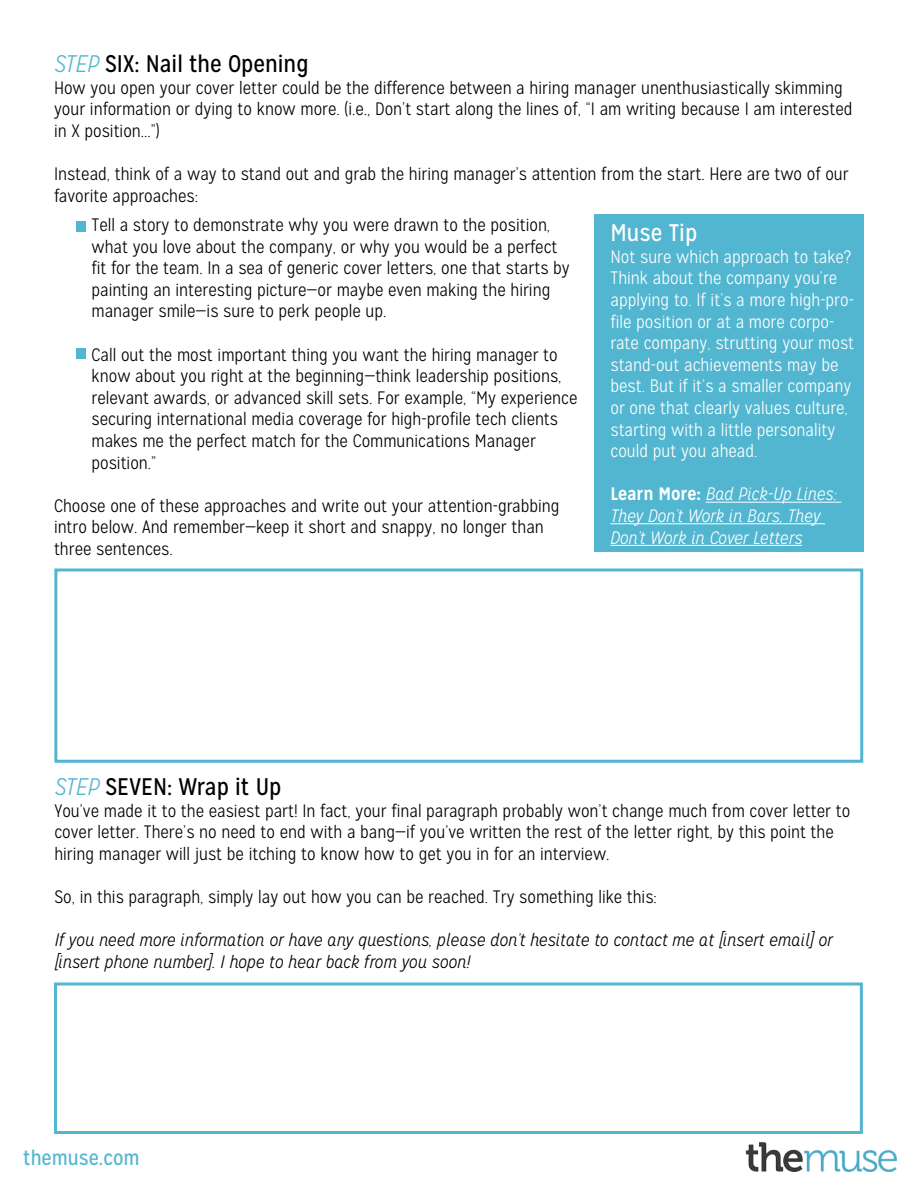
<style>
.page{position:relative;width:918px;height:1188px;background:#fff}
.page>*{position:absolute;margin:0;border:0;box-sizing:border-box;transform-origin:0 0}
.t1{font:24px "Mission Gothic";color:#000}
.t2{font:24px "Mission Gothic";color:#fff}
.t3{font:21px "Mission Gothic";color:#53b6d0}
.t4{font:300 18px/21.6px "Mission Gothic";color:#000}
.t5{font:300 18px/21.6px "Mission Gothic";color:#fff}
.t6{font:italic 300 18px/21.6px "Mission Gothic";color:#000}
.t7{font:italic 300 18px/21.6px "Mission Gothic";color:#fff}
.s1{font-weight:300;font-style:italic;color:#53b6d0}
.s2{font-weight:700;font-style:normal}
</style>
<div class="page">
<div style="left:594px;top:214px;width:269px;height:338px;background:#53b6d0"></div>
<hr style="left:706px;top:502px;width:135px;height:1px;background:#fff">
<hr style="left:610px;top:523px;width:215px;height:1px;background:#fff">
<hr style="left:610px;top:545px;width:192px;height:1px;background:#fff">
<div style="left:76px;top:348px;width:10px;height:10px;background:#53b6d0"></div>
<div style="left:76px;top:221px;width:10px;height:10px;background:#53b6d0"></div>
<img style="left:746px;top:1142px;width:150px;height:29px">
<div style="left:54px;top:568px;width:809px;height:195px;border:3px solid #53b6d0"></div>
<div style="left:54px;top:982px;width:809px;height:152px;border:3px solid #53b6d0"></div>
<h1 class="t1" style="left:54px;top:49px;width:256px"><span class="s1">STEP</span> SIX: Nail the Opening</h1>
<p class="t4" style="left:54px;top:77px;width:800px">How you open your cover letter could be the difference between a hiring manager unenthusiastically skimming your information or dying to know more. (i.e., Don’t start along the lines of, “I am writing because I am interested in X position...”)</p>
<p class="t4" style="left:54px;top:163px;width:796px">Instead, think of a way to stand out and grab the hiring manager’s attention from the start. Here are two of our favorite approaches:</p>
<p class="t4" style="left:92px;top:214px;width:480px">Tell a story to demonstrate why you were drawn to the position, what you love about the company, or why you would be a perfect fit for the team. In a sea of generic cover letters, one that starts by painting an interesting picture—or maybe even making the hiring manager smile—is sure to perk people up.</p>
<p class="t4" style="left:92px;top:344px;width:487px">Call out the most important thing you want the hiring manager to know about you right at the beginning—think leadership positions, relevant awards, or advanced skill sets. For example, “My experience securing international media coverage for high-profile tech clients makes me the perfect match for the Communications Manager position.”</p>
<p class="t4" style="left:54px;top:495px;width:507px">Choose one of these approaches and write out your attention-grabbing intro below. And remember—keep it short and snappy, no longer than three sentences.</p>
<h1 class="t2" style="left:610px;top:218px;width:88px">Muse Tip</h1>
<p class="t5" style="left:610px;top:246px;width:245px">Not sure which approach to take?<br>Think about the company you’re applying to. If it’s a more high-pro&shy;file position or at a more corpo&shy;rate company, strutting your most stand-out achievements may be best. But if it’s a smaller company or one that clearly values culture, starting with a little personality could put you ahead.</p>
<p class="t7" style="left:610px;top:484px;width:228px"><span class="s2">Learn More:</span> Bad Pick-Up Lines:<br>They Don’t Work in Bars, They<br>Don’t Work in Cover Letters</p>
<h1 class="t1" style="left:54px;top:772px;width:229px"><span class="s1">STEP</span> SEVEN: Wrap it Up</h1>
<p class="t4" style="left:54px;top:800px;width:797px">You’ve made it to the easiest part! In fact, your final paragraph probably won’t change much from cover letter to cover letter. There’s no need to end with a bang—if you’ve written the rest of the letter right, by this point the hiring manager will just be itching to know how to get you in for an interview.</p>
<p class="t4" style="left:54px;top:886px;width:604px">So, in this paragraph, simply lay out how you can be reached. Try something like this:</p>
<p class="t6" style="left:54px;top:929px;width:780px">If you need more information or have any questions, please don’t hesitate to contact me at [insert email] or [insert phone number]. I hope to hear back from you soon!</p>
<p class="t3" style="left:23px;top:1145px;width:118px">themuse.com</p>
</div>
